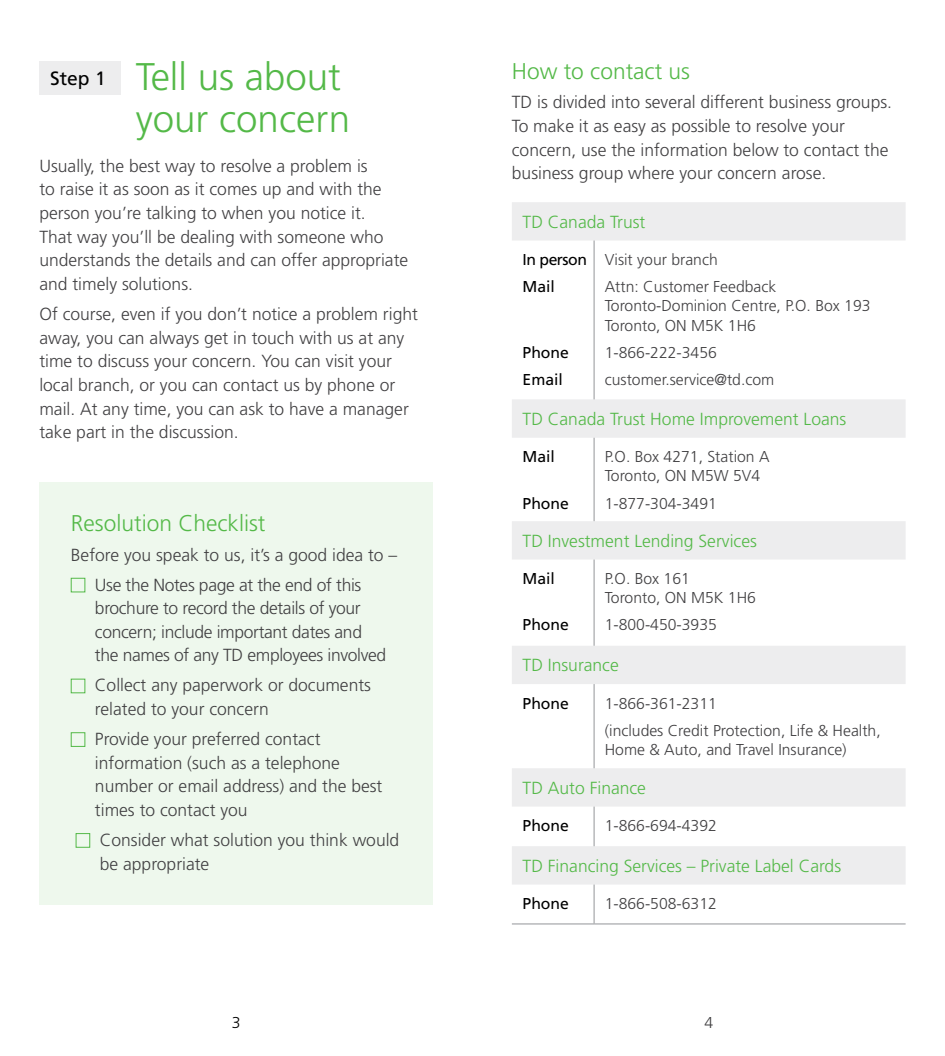
<style>
.page{position:relative;width:945px;height:1056px;background:#fff}
.page>*{position:absolute;margin:0;border:0;box-sizing:border-box;transform-origin:0 0}
.t1{font:300 38.5px/42px "Frutiger";color:#54b948}
.t2{font:300 22.75px "Frutiger";color:#54b948}
.t3{font:19.25px "Frutiger";color:#000}
.t4{font:300 17.5px/23.6px "Frutiger";color:#414042}
.t5{font:300 17.5px/23.6px "Frutiger";letter-spacing:-.02em;color:#414042}
.t6{font:300 17.5px "Frutiger";color:#54b948}
.t7{font:300 15.75px/27.1px "Frutiger";color:#414042}
.t8{font:15.75px/27.1px "Frutiger";color:#000}
.t9{font:15.75px/27.1px "Frutiger";letter-spacing:-.03em;color:#000}
.t10{font:300 15.75px "Frutiger";color:#000}
</style>
<div class="page">
<div style="left:39px;top:482px;width:394px;height:422px;background:#eef8ed"></div>
<div style="left:71px;top:578px;width:14px;height:14px;border:1px solid #54b948"></div>
<div style="left:71px;top:678px;width:14px;height:15px;border:1px solid #54b948"></div>
<div style="left:71px;top:732px;width:14px;height:14px;border:1px solid #54b948"></div>
<div style="left:76px;top:833px;width:14px;height:14px;border:1px solid #54b948"></div>
<div style="left:39px;top:61px;width:82px;height:34px;background:#ededee"></div>
<svg style="left:512px;top:202px;width:394px;height:682px"></svg>
<hr style="left:594px;top:240px;width:1px;height:159px;background:#939598">
<hr style="left:594px;top:437px;width:1px;height:84px;background:#939598">
<hr style="left:594px;top:559px;width:1px;height:86px;background:#939598">
<hr style="left:594px;top:684px;width:1px;height:84px;background:#939598">
<hr style="left:594px;top:806px;width:1px;height:40px;background:#939598">
<hr style="left:594px;top:884px;width:1px;height:39px;background:#939598">
<hr style="left:512px;top:923px;width:82px;height:1px;background:#939598">
<hr style="left:594px;top:923px;width:312px;height:1px;background:#939598">
<h1 class="t1" style="left:136px;top:57px;width:216px">Tell us about your concern</h1>
<p class="t4" style="left:39px;top:154px;width:370px">Usually, the best way to resolve a problem is<br>to raise it as soon as it comes up and with the person you’re talking to when you notice it.<br>That way you’ll be dealing with someone who understands the details and can offer appropriate and timely solutions.</p>
<p class="t4" style="left:39px;top:302px;width:380px">Of course, even if you don’t notice a problem right away, you can always get in touch with us at any time to discuss your concern. You can visit your local branch, or you can contact us by phone or mail. At any time, you can ask to have a manager take part in the discussion.</p>
<p class="t3" style="left:50px;top:67px;width:57px">Step 1</p>
<h2 class="t2" style="left:71px;top:510px;width:196px">Resolution Checklist</h2>
<p class="t5" style="left:95px;top:539px;width:304px;line-height:29.9px;text-indent:-24px">Before you speak to us, it’s a good idea to –<br>Use the Notes page at the end of this</p>
<p class="t5" style="left:95px;top:596px;width:293px">brochure to record the details of your concern; include important dates and the names of any TD employees involved</p>
<p class="t4" style="left:95px;top:673px;width:278px">Collect any paperwork or documents related to your concern</p>
<p class="t4" style="left:95px;top:727px;width:289px">Provide your preferred contact information (such as a telephone number or email address) and the best times to contact you</p>
<p class="t4" style="left:100px;top:828px;width:301px">Consider what solution you think would be appropriate</p>
<p class="t10" style="left:232px;top:1013px;width:10px">3</p>
<h2 class="t2" style="left:512px;top:58px;width:180px">How to contact us</h2>
<p class="t4" style="left:512px;top:91px;width:382px">TD is divided into several different business groups.<br>To make it as easy as possible to resolve your concern, use the information below to contact the business group where your concern arose.</p>
<p class="t6" style="left:523px;top:212px;width:124px">TD Canada Trust</p>
<p class="t9" style="left:523px;top:246px;width:66px">In person<br>Mail</p>
<p class="t7" style="left:605px;top:246px;width:173px">Visit your branch<br>Attn: Customer Feedback</p>
<p class="t7" style="left:605px;top:296px;width:267px;line-height:19.2px">Toronto-Dominion Centre, P.O. Box 193<br>Toronto, ON M5K 1H6</p>
<p class="t7" style="left:605px;top:339px;width:171px">1-866-222-3456 customer.service@td.com</p>
<p class="t6" style="left:523px;top:409px;width:325px">TD Canada Trust Home Improvement Loans</p>
<p class="t8" style="left:523px;top:443px;width:34px">Mail</p>
<p class="t8" style="left:523px;top:489px;width:48px">Phone</p>
<p class="t8" style="left:523px;top:339px;width:48px">Phone<br>Email</p>
<p class="t7" style="left:605px;top:447px;width:166px;line-height:19.2px">P.O. Box 4271, Station A<br>Toronto, ON M5W 5V4</p>
<p class="t7" style="left:605px;top:489px;width:114px">1-877-304-3491</p>
<p class="t6" style="left:523px;top:531px;width:236px">TD Investment Lending Services</p>
<p class="t8" style="left:523px;top:565px;width:34px">Mail</p>
<p class="t8" style="left:523px;top:611px;width:48px">Phone</p>
<p class="t7" style="left:605px;top:569px;width:153px;line-height:19.2px">P.O. Box 161<br>Toronto, ON M5K 1H6</p>
<p class="t7" style="left:605px;top:611px;width:114px">1-800-450-3935</p>
<p class="t6" style="left:523px;top:655px;width:98px">TD Insurance</p>
<p class="t8" style="left:523px;top:689px;width:48px">Phone</p>
<p class="t7" style="left:605px;top:689px;width:277px">1-866-361-2311<br>(includes Credit Protection, Life &amp; Health,</p>
<p class="t7" style="left:605px;top:736px;width:243px">Home &amp; Auto, and Travel Insurance)</p>
<p class="t6" style="left:523px;top:777px;width:125px">TD Auto Finance</p>
<p class="t8" style="left:523px;top:811px;width:48px">Phone</p>
<p class="t7" style="left:605px;top:812px;width:114px">1-866-694-4392</p>
<p class="t6" style="left:523px;top:855px;width:320px">TD Financing Services – Private Label Cards</p>
<p class="t8" style="left:523px;top:889px;width:48px">Phone</p>
<p class="t7" style="left:605px;top:890px;width:114px">1-866-508-6312</p>
<p class="t7" style="left:704px;top:1009px;width:10px">4</p>
</div>
